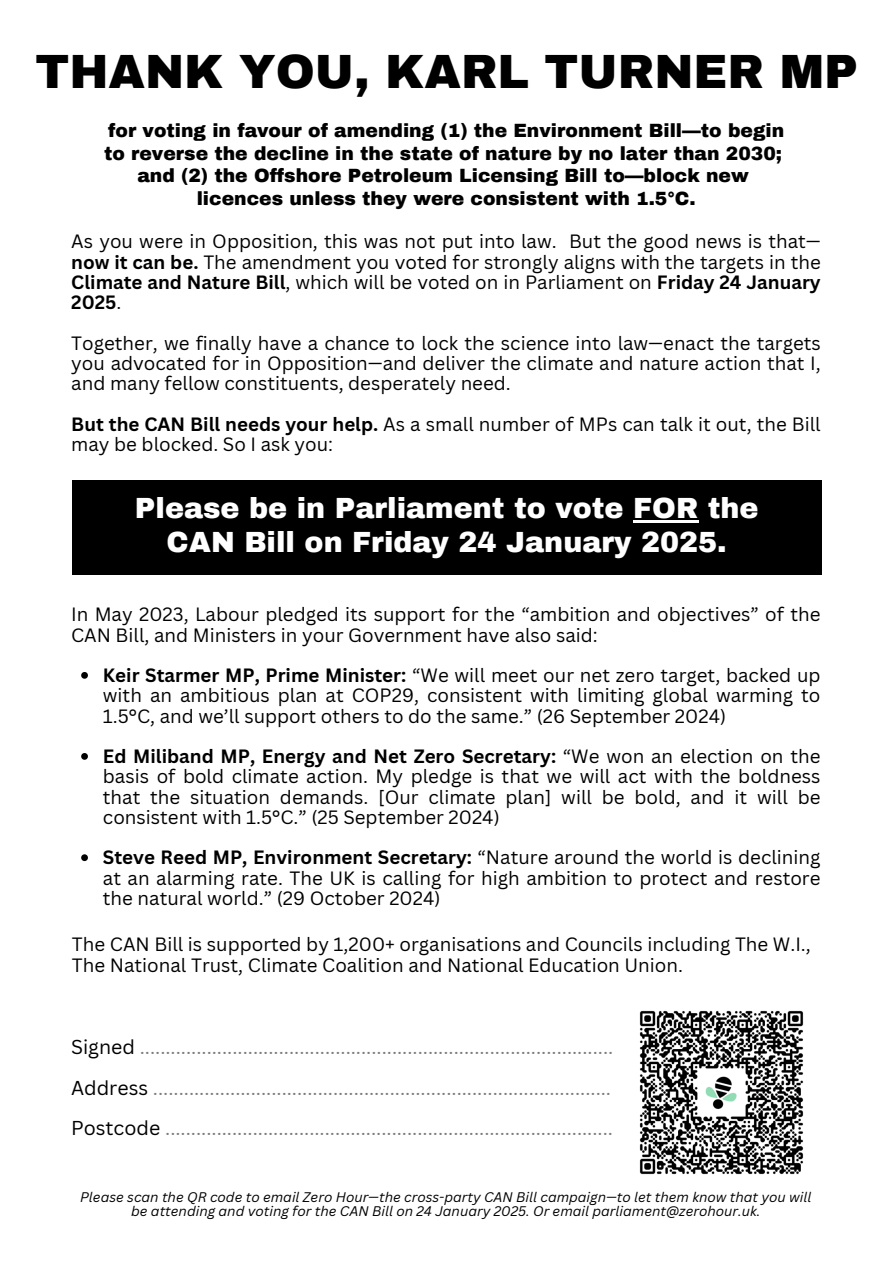
<style>
.page{position:relative;width:893px;height:1264px;background:#fff}
.page>*{position:absolute;margin:0;border:0;box-sizing:border-box;transform-origin:0 0}
.t1{font:900 46.95px "Archivo";color:#000}
.t2{font:900 28.5px/33.8px "Archivo";color:#fff;text-align:center}
.t3{font:19.5px/40.5px "Canva Sans";color:#7c7979;text-align:justify}
.t4{font:18.75px/20.2px "Canva Sans";color:#000;text-align:justify}
.t5{font:900 18.75px/22.5px "Archivo";color:#000;text-align:center}
.t6{font:italic 13.5px/14.7px "Canva Sans";color:#000;text-align:center}
.s1{font-weight:700}
.s2{color:#000}
</style>
<div class="page">
<svg style="left:81px;top:672px;width:7px;height:6px"></svg>
<svg style="left:81px;top:753px;width:7px;height:6px"></svg>
<svg style="left:81px;top:854px;width:7px;height:7px"></svg>
<div style="left:72px;top:480px;width:749px;height:94px;background:#000"></div>
<hr style="left:633px;top:520px;width:65px;height:2px;background:#fff">
<img style="left:639px;top:1010px;width:165px;height:165px">
<h3 class="t1" style="left:35px;top:47px;width:824px">THANK YOU, KARL TURNER MP</h3>
<h3 class="t5" style="left:104px;top:120px;width:681px">for voting in favour of amending (1) the Environment Bill—to begin to reverse the decline in the state of nature by no later than 2030; and (2) the Offshore Petroleum Licensing Bill to—block new licences unless they were consistent with 1.5°C.</h3>
<h1 class="t4" style="left:71px;top:231px;width:751px">As you were in Opposition, this was not put into law. But the good news is that— <span class="s1">now it can be.</span> The amendment you voted for strongly aligns with the targets in the <span class="s1">Climate and Nature Bill</span>, which will be voted on in Parliament on <span class="s1">Friday 24 January 2025</span>.</h1>
<h3 class="t4" style="left:71px;top:332px;width:751px">Together, we finally have a chance to lock the science into law—enact the targets you advocated for in Opposition—and deliver the climate and nature action that I, and many fellow constituents, desperately need.</h3>
<h3 class="t4" style="left:71px;top:413px;width:750px"><span class="s1">But the CAN Bill needs your help.</span> As a small number of MPs can talk it out, the Bill may be blocked. So I ask you:</h3>
<p class="t2" style="left:135px;top:492px;width:625px">Please be in Parliament to vote FOR the<br>CAN Bill on Friday 24 January 2025.</p>
<h2 class="t4" style="left:71px;top:604px;width:751px">In May 2023, Labour pledged its support for the “ambition and objectives” of the<br>CAN Bill, and Ministers in your Government have also said:</h2>
<h3 class="t4" style="left:103px;top:664px;width:719px"><span class="s1">Keir Starmer MP, Prime Minister:</span> “We will meet our net zero target, backed up with an ambitious plan at COP29, consistent with limiting global warming to 1.5°C, and we’ll support others to do the same.” (26 September 2024)</h3>
<p class="t4" style="left:103px;top:745px;width:719px"><span class="s1">Ed Miliband MP, Energy and Net Zero Secretary:</span> “We won an election on the basis of bold climate action. My pledge is that we will act with the boldness that the situation demands. [Our climate plan] will be bold, and it will be consistent with 1.5°C.” (25 September 2024)</p>
<p class="t4" style="left:103px;top:847px;width:719px"><span class="s1">Steve Reed MP, Environment Secretary:</span> “Nature around the world is declining at an alarming rate. The UK is calling for high ambition to protect and restore the natural world.” (29 October 2024)</p>
<p class="t4" style="left:72px;top:934px;width:740px">The CAN Bill is supported by 1,200+ organisations and Councils including The W.I.,<br>The National Trust, Climate Coalition and National Education Union.</p>
<h3 class="t3" style="left:71px;top:1026px;width:543px"><span class="s2">Signed</span> ............................................................................................<br><span class="s2">Address</span> .........................................................................................<br><span class="s2">Postcode</span> .......................................................................................</h3>
<h3 class="t6" style="left:80px;top:1189px;width:732px">Please scan the QR code to email Zero Hour—the cross-party CAN Bill campaign—to let them know that you will be attending and voting for the CAN Bill on 24 January 2025. Or email parliament@zerohour.uk.</h3>
</div>
